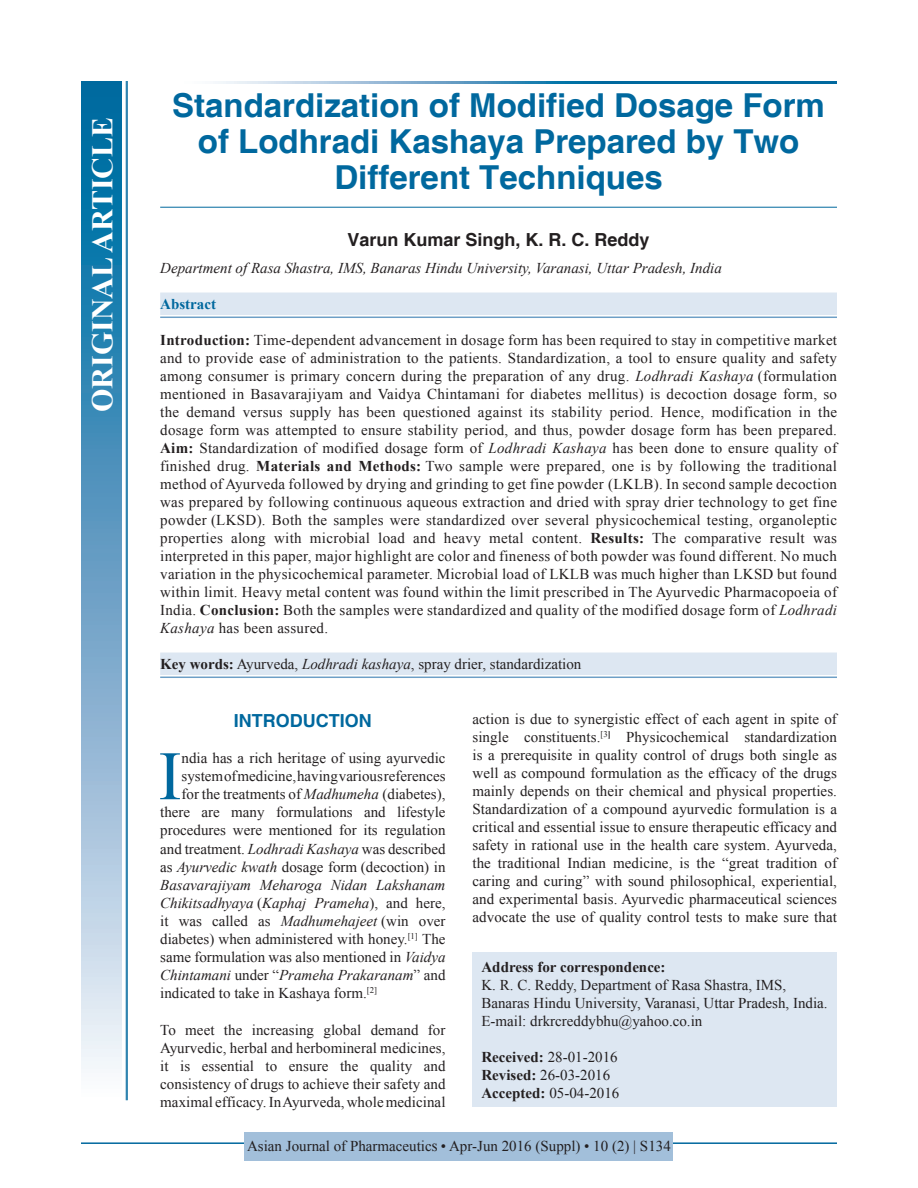
<style>
.page{position:relative;width:918px;height:1188px;background:#fff}
.page>*{position:absolute;margin:0;border:0;box-sizing:border-box;transform-origin:0 0}
.DROP_CAP_TX{font:69.3px "Times New Roman";color:#00689e}
.AT{font:700 33px/36px "Helvetica";color:#00689e;text-align:center}
.AH{font:700 30px "Times New Roman";color:#fff}
.AU{font:700 18px "Helvetica";color:#231f20}
.t1{font:700 18px "Helvetica";color:#00689e}
.ABS_1{font:15px/18px "Times New Roman";letter-spacing:.02em;color:#231f20;text-align:justify}
.TX{font:15px/18px "Times New Roman";letter-spacing:.005em;color:#231f20;text-align:justify}
.DROP_CAP_TX-2{font:15px "Times New Roman";color:#231f20}
.ADD{font:15px/18px "Times New Roman";color:#231f20}
.DROP_CAP_TX-3{font:italic 15px "Times New Roman";color:#231f20}
.AFF{font:italic 15px "Times New Roman";color:#231f20}
.KWD_1_L{font:15px "Times New Roman";color:#231f20}
.RF{font:15px "Times New Roman";color:#231f20}
.HIS{font:15px/18px "Times New Roman";color:#231f20}
.ABS{font:700 15px "Times New Roman";color:#00689e}
.s1{font-weight:700}
.s2{font-style:italic}
.s3{font-style:normal}
</style>
<div class="page">
<hr style="left:81px;top:1142px;width:756px;height:2px;background:#00689e">
<div style="left:245px;top:1132px;width:428px;height:28px;background:#a2bfda"></div>
<hr style="left:160px;top:207px;width:677px;height:1px;background:#00689e">
<div style="left:160px;top:293px;width:677px;height:22px;background:#dde7f2"></div>
<hr style="left:160px;top:317px;width:677px;height:1px;background:#6d9fc6">
<div style="left:160px;top:653px;width:677px;height:22px;background:#dde7f2"></div>
<hr style="left:160px;top:677px;width:677px;height:1px;background:#6d9fc6">
<svg style="left:215px;top:81px;width:622px;height:3px;background:#4d94bc"></svg>
<div style="left:81px;top:81px;width:41px;height:1019px;background:linear-gradient(to bottom,#005e9a,#f6f0f9)"></div>
<hr style="left:127px;top:81px;width:1px;height:1019px;background:#00689e">
<hr style="left:126px;top:81px;width:1px;height:1019px;background:#00689e">
<div style="left:472px;top:953px;width:365px;height:154px;background:#dde7f2"></div>
<p class="AH" style="left:81px;top:412px;width:296px;rotate:-90deg">ORIGINAL ARTICLE</p>
<p class="AT" style="left:172px;top:89px;width:654px">Standardization of Modified Dosage Form of Lodhradi Kashaya Prepared by Two<br>Different Techniques</p>
<p class="AU" style="left:348px;top:229px;width:304px">Varun Kumar Singh, K. R. C. Reddy</p>
<p class="AFF" style="left:160px;top:258px;width:563px">Department of Rasa Shastra, IMS, Banaras Hindu University, Varanasi, Uttar Pradesh, India</p>
<p class="ABS" style="left:160px;top:293px;width:57px">Abstract</p>
<p class="ABS_1" style="left:160px;top:331px;width:678px"><span class="s1">Introduction:</span> Time‑dependent advancement in dosage form has been required to stay in competitive market and to provide ease of administration to the patients. Standardization, a tool to ensure quality and safety among consumer is primary concern during the preparation of any drug. <span class="s2">Lodhradi Kashaya</span> (formulation mentioned in Basavarajiyam and Vaidya Chintamani for diabetes mellitus) is decoction dosage form, so the demand versus supply has been questioned against its stability period. Hence, modification in the dosage form was attempted to ensure stability period, and thus, powder dosage form has been prepared.<br><span class="s1">Aim:</span> Standardization of modified dosage form of <span class="s2">Lodhradi Kashaya</span> has been done to ensure quality of finished drug. <span class="s1">Materials and Methods:</span> Two sample were prepared, one is by following the traditional method of Ayurveda followed by drying and grinding to get fine powder (LKLB). In second sample decoction was prepared by following continuous aqueous extraction and dried with spray drier technology to get fine powder (LKSD). Both the samples were standardized over several physicochemical testing, organoleptic properties along with microbial load and heavy metal content. <span class="s1">Results:</span> The comparative result was interpreted in this paper, major highlight are color and fineness of both powder was found different. No much variation in the physicochemical parameter. Microbial load of LKLB was much higher than LKSD but found within limit. Heavy metal content was found within the limit prescribed in The Ayurvedic Pharmacopoeia of India. <span class="s1">Conclusion:</span> Both the samples were standardized and quality of the modified dosage form of <span class="s2">Lodhradi Kashaya</span> has been assured.</p>
<p class="KWD_1_L" style="left:160px;top:653px;width:423px"><span class="s1">Key words:</span> Ayurveda, <span class="s2">Lodhradi kashaya</span>, spray drier, standardization</p>
<h1 class="t1" style="left:234px;top:710px;width:139px">INTRODUCTION</h1>
<p class="DROP_CAP_TX" style="left:158px;top:727px;width:25px">I</p>
<p class="DROP_CAP_TX-2" style="left:182px;top:748px;width:265px">ndia has a rich heritage of using ayurvedic</p>
<p class="DROP_CAP_TX-2" style="left:182px;top:766px;width:265px">system of medicine, having various references</p>
<p class="DROP_CAP_TX-2" style="left:182px;top:784px;width:265px">for the treatments of <span class="s2">Madhumeha</span> (diabetes),</p>
<p class="DROP_CAP_TX-2" style="left:160px;top:802px;width:287px">there are many formulations and lifestyle</p>
<p class="DROP_CAP_TX-2" style="left:160px;top:820px;width:287px">procedures were mentioned for its regulation</p>
<p class="DROP_CAP_TX-2" style="left:160px;top:838px;width:287px">and treatment. <span class="s2">Lodhradi Kashaya</span> was described</p>
<p class="DROP_CAP_TX-2" style="left:160px;top:856px;width:287px">as <span class="s2">Ayurvedic kwath</span> dosage form (decoction) in</p>
<p class="DROP_CAP_TX-3" style="left:160px;top:874px;width:287px">Basavarajiyam Meharoga Nidan Lakshanam</p>
<p class="DROP_CAP_TX-3" style="left:160px;top:893px;width:287px">Chikitsadhyaya <span class="s3">(</span>Kaphaj Prameha<span class="s3">), and here,</span></p>
<p class="DROP_CAP_TX-2" style="left:160px;top:910px;width:287px">it was called as <span class="s2">Madhumehajeet</span> (win over</p>
<p class="DROP_CAP_TX-2" style="left:160px;top:929px;width:287px">diabetes) when administered with honey.<sup>[1]</sup> The</p>
<p class="DROP_CAP_TX-2" style="left:160px;top:947px;width:287px">same formulation was also mentioned in <span class="s2">Vaidya</span></p>
<p class="DROP_CAP_TX-3" style="left:160px;top:965px;width:287px">Chintamani <span class="s3">under “</span>Prameha Prakaranam<span class="s3">” and</span></p>
<p class="DROP_CAP_TX-2" style="left:160px;top:983px;width:218px">indicated to take in Kashaya form.<sup>[2]</sup></p>
<p class="TX" style="left:160px;top:1020px;width:287px">To meet the increasing global demand for Ayurvedic, herbal and herbomineral medicines, it is essential to ensure the quality and consistency of drugs to achieve their safety and maximal efficacy. In Ayurveda, whole medicinal</p>
<p class="TX" style="left:472px;top:710px;width:366px">action is due to synergistic effect of each agent in spite of single constituents.<sup>[3</sup><sup>]</sup> Physicochemical standardization is a prerequisite in quality control of drugs both single as well as compound formulation as the efficacy of the drugs mainly depends on their chemical and physical properties.<br>Standardization of a compound ayurvedic formulation is a critical and essential issue to ensure therapeutic efficacy and safety in rational use in the health care system. Ayurveda, the traditional Indian medicine, is the “great tradition of caring and curing” with sound philosophical, experiential, and experimental basis. Ayurvedic pharmaceutical sciences advocate the use of quality control tests to make sure that</p>
<p class="ADD" style="left:482px;top:958px;width:348px"><span class="s1">Address for correspondence:<br></span>K. R. C. Reddy, Department of Rasa Shastra, IMS, Banaras Hindu University, Varanasi, Uttar Pradesh, India.<br>E‑mail: drkrcreddybhu@yahoo.co.in</p>
<p class="HIS" style="left:482px;top:1048px;width:139px"><span class="s1">Received:</span> 28-01-2016<br><span class="s1">Revised:</span> 26-03-2016<br><span class="s1">Accepted:</span> 05-04-2016</p>
<p class="RF" style="left:247px;top:1136px;width:425px">Asian Journal of Pharmaceutics • Apr-Jun 2016 (Suppl) • 10 (2) | S134</p>
</div>
